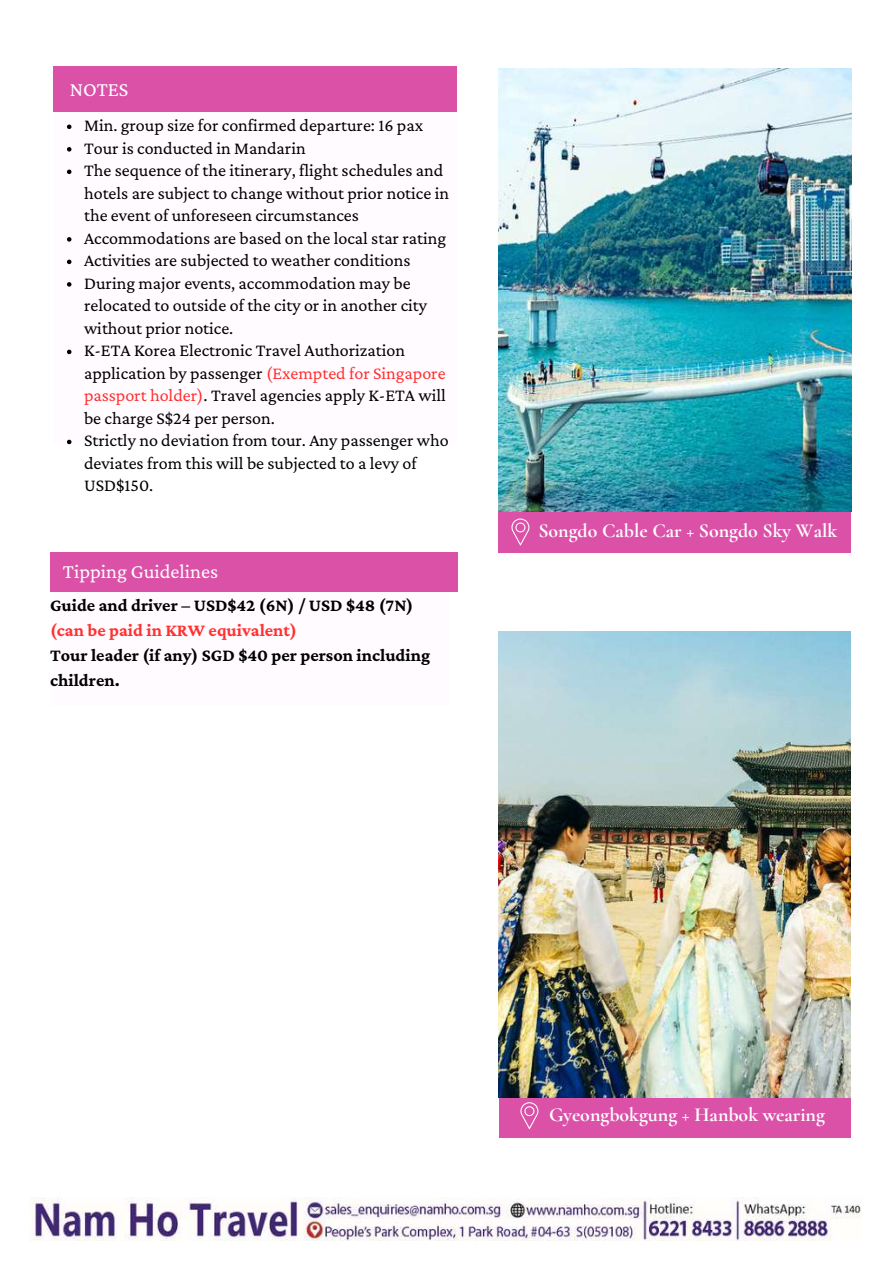
<style>
.page{position:relative;width:893px;height:1264px;background:#fff}
.page>*{position:absolute;margin:0;border:0;box-sizing:border-box;transform-origin:0 0}
.t1{font:20.4px "Crimson Pro";color:#fff}
.t2{font:700 19.8px "Cormorant Garamond";color:#fff}
.t3{font:18px/22.5px "Crimson Pro";color:#000}
.t4{font:700 18px/24.8px "Crimson Pro";color:#000}
.t5{font:700 18px "Crimson Pro";color:#ff3131}
.s1{color:#ff3131}
</style>
<div class="page">
<div style="left:499px;top:1097px;width:351px;height:40px;background:#db51a8"></div>
<svg style="left:520px;top:1102px;width:18px;height:27px"></svg>
<div style="left:53px;top:66px;width:404px;height:377px;background:#fffbff"></div>
<div style="left:53px;top:66px;width:404px;height:46px;background:#db51a8"></div>
<div style="left:53px;top:553px;width:397px;height:152px;background:#fffbff"></div>
<div style="left:50px;top:552px;width:407px;height:39px;background:#db51a8"></div>
<img style="left:31px;top:1197px;width:830px;height:43px">
<div style="left:498px;top:512px;width:352px;height:40px;background:#db51a8"></div>
<svg style="left:511px;top:518px;width:18px;height:27px"></svg>
<img style="left:499px;top:631px;width:351px;height:466px">
<img style="left:499px;top:68px;width:352px;height:443px">
<svg style="left:67px;top:124px;width:4px;height:5px"></svg>
<svg style="left:67px;top:147px;width:4px;height:4px"></svg>
<svg style="left:67px;top:169px;width:4px;height:5px"></svg>
<svg style="left:67px;top:237px;width:4px;height:4px"></svg>
<svg style="left:67px;top:259px;width:4px;height:5px"></svg>
<svg style="left:67px;top:282px;width:4px;height:4px"></svg>
<svg style="left:67px;top:349px;width:4px;height:5px"></svg>
<svg style="left:67px;top:439px;width:4px;height:5px"></svg>
<p class="t1" style="left:70px;top:78px;width:60px">NOTES</p>
<p class="t3" style="left:84px;top:114px;width:366px">Min. group size for confirmed departure: 16 pax Tour is conducted in Mandarin<br>The sequence of the itinerary, flight schedules and hotels are subject to change without prior notice in the event of unforeseen circumstances Accommodations are based on the local star rating Activities are subjected to weather conditions During major events, accommodation may be relocated to outside of the city or in another city without prior notice.<br>K-ETA Korea Electronic Travel Authorization application by passenger <span class="s1">(Exempted for Singapore passport holder)</span>. Travel agencies apply K-ETA will be charge S$24 per person.<br>Strictly no deviation from tour. Any passenger who deviates from this will be subjected to a levy of USD$150.</p>
<p class="t1" style="left:63px;top:560px;width:157px">Tipping Guidelines</p>
<p class="t4" style="left:50px;top:592px;width:365px">Guide and driver – USD$42 (6N) / USD $48 (7N)</p>
<p class="t5" style="left:50px;top:620px;width:248px">(can be paid in KRW equivalent)</p>
<p class="t4" style="left:50px;top:642px;width:381px">Tour leader (if any) SGD $40 per person including children.</p>
<p class="t2" style="left:538px;top:518px;width:300px">Songdo Cable Car + Songdo Sky Walk</p>
<p class="t2" style="left:549px;top:1102px;width:277px">Gyeongbokgung + Hanbok wearing</p>
</div>
